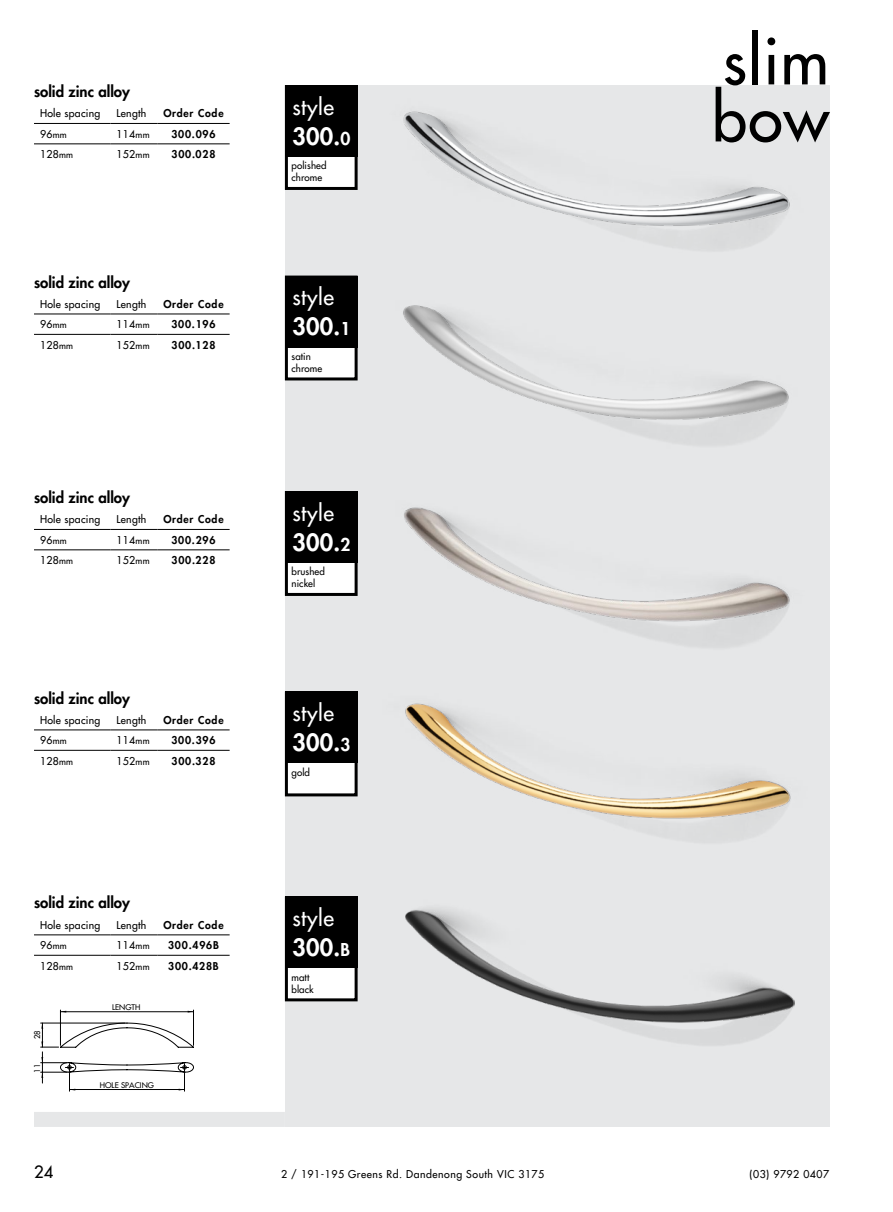
<style>
.page{position:relative;width:893px;height:1212px;background:#fff}
.page>*{position:absolute;margin:0;border:0;box-sizing:border-box;transform-origin:0 0}
.t1{font:63px/57px "Futura LT";letter-spacing:.02em;color:#000}
.t2{font:800 23.25px "Futura LT";letter-spacing:.01em;color:#fff}
.t3{font:21.75px "Futura LT";letter-spacing:.025em;color:#fff}
.t4{font:16.5px "Futura LT";color:#000}
.t5{font:800 15px "Futura LT";color:#000}
.t6{font:10.5px "Futura LT";letter-spacing:.025em;color:#000}
.t7{font:800 10.5px "Futura LT";letter-spacing:.075em;color:#000}
.t8{font:10.5px "Futura LT";letter-spacing:.05em;color:#000}
.t9{font:9.75px/12px "Futura LT";letter-spacing:.01em;color:#000}
.t10{font:7.8px "Futura LT";color:#000;scale:.96 1}
.t11{font:7.5px "Futura LT";color:#000;scale:1.04 1}
.s1{font-size:9px}
.s2{font-size:17.25px}
</style>
<div class="page">
<div style="left:285px;top:85px;width:544px;height:1042px;background:#e6e7e8"></div>
<div style="left:34px;top:1112px;width:251px;height:15px;background:#e6e7e8"></div>
<img style="left:403px;top:111px;width:387px;height:138px">
<img style="left:403px;top:305px;width:386px;height:140px">
<img style="left:404px;top:507px;width:386px;height:140px">
<img style="left:405px;top:703px;width:386px;height:138px">
<img style="left:406px;top:908px;width:388px;height:137px">
<hr style="left:34px;top:123px;width:77px;height:1px;background:#000">
<hr style="left:111px;top:123px;width:46px;height:1px;background:#000">
<hr style="left:157px;top:123px;width:73px;height:1px;background:#000">
<hr style="left:34px;top:144px;width:77px;height:1px;background:#000">
<hr style="left:111px;top:144px;width:46px;height:1px;background:#000">
<hr style="left:157px;top:144px;width:73px;height:1px;background:#000">
<hr style="left:34px;top:314px;width:77px;height:1px;background:#000">
<hr style="left:111px;top:314px;width:46px;height:1px;background:#000">
<hr style="left:157px;top:314px;width:73px;height:1px;background:#000">
<hr style="left:34px;top:334px;width:77px;height:1px;background:#000">
<hr style="left:111px;top:334px;width:46px;height:1px;background:#000">
<hr style="left:157px;top:334px;width:73px;height:1px;background:#000">
<hr style="left:34px;top:529px;width:77px;height:1px;background:#000">
<hr style="left:111px;top:529px;width:46px;height:1px;background:#000">
<hr style="left:157px;top:529px;width:73px;height:1px;background:#000">
<hr style="left:34px;top:550px;width:77px;height:1px;background:#000">
<hr style="left:111px;top:550px;width:46px;height:1px;background:#000">
<hr style="left:157px;top:550px;width:73px;height:1px;background:#000">
<hr style="left:34px;top:730px;width:77px;height:1px;background:#000">
<hr style="left:111px;top:730px;width:46px;height:1px;background:#000">
<hr style="left:157px;top:730px;width:73px;height:1px;background:#000">
<hr style="left:34px;top:750px;width:77px;height:1px;background:#000">
<hr style="left:111px;top:750px;width:46px;height:1px;background:#000">
<hr style="left:157px;top:750px;width:73px;height:1px;background:#000">
<hr style="left:34px;top:934px;width:77px;height:1px;background:#000">
<hr style="left:111px;top:934px;width:46px;height:1px;background:#000">
<hr style="left:157px;top:934px;width:73px;height:1px;background:#000">
<hr style="left:34px;top:955px;width:77px;height:1px;background:#000">
<hr style="left:111px;top:955px;width:46px;height:1px;background:#000">
<hr style="left:157px;top:955px;width:73px;height:1px;background:#000">
<div style="left:286px;top:87px;width:70px;height:101px;background:#fff"></div>
<div style="left:285px;top:85px;width:73px;height:105px;border:3px solid #000"></div>
<div style="left:285px;top:85px;width:73px;height:72px;background:#000"></div>
<div style="left:286px;top:277px;width:70px;height:102px;background:#fff"></div>
<div style="left:285px;top:276px;width:73px;height:104px;border:3px solid #000"></div>
<div style="left:285px;top:276px;width:73px;height:71px;background:#000"></div>
<div style="left:286px;top:492px;width:70px;height:102px;background:#fff"></div>
<div style="left:285px;top:491px;width:73px;height:105px;border:3px solid #000"></div>
<div style="left:285px;top:491px;width:73px;height:72px;background:#000"></div>
<div style="left:286px;top:693px;width:70px;height:102px;background:#fff"></div>
<div style="left:285px;top:691px;width:73px;height:105px;border:3px solid #000"></div>
<div style="left:285px;top:691px;width:73px;height:72px;background:#000"></div>
<div style="left:286px;top:898px;width:70px;height:102px;background:#fff"></div>
<div style="left:285px;top:896px;width:73px;height:105px;border:3px solid #000"></div>
<div style="left:285px;top:896px;width:73px;height:72px;background:#000"></div>
<hr style="left:193px;top:1010px;width:1px;height:35px;background:#000">
<hr style="left:60px;top:1010px;width:1px;height:35px;background:#000">
<hr style="left:60px;top:1011px;width:133px;height:1px;background:#000">
<svg style="left:41px;top:1023px;width:153px;height:68px"></svg>
<h3 class="t5" style="left:34px;top:81px;width:97px">solid zinc alloy</h3>
<p class="t6" style="left:40px;top:107px;width:62px">Hole spacing</p>
<p class="t6" style="left:117px;top:107px;width:31px">Length</p>
<p class="t7" style="left:163px;top:107px;width:62px">Order Code</p>
<p class="t6" style="left:40px;top:127px;width:28px">96<span class="s1">mm</span></p>
<p class="t6" style="left:117px;top:127px;width:35px">114<span class="s1">mm</span></p>
<p class="t7" style="left:171px;top:127px;width:46px">300.096</p>
<p class="t6" style="left:40px;top:148px;width:35px">128<span class="s1">mm</span></p>
<p class="t6" style="left:117px;top:148px;width:35px">152<span class="s1">mm</span></p>
<p class="t7" style="left:172px;top:147px;width:45px">300.028</p>
<h3 class="t5" style="left:34px;top:272px;width:97px">solid zinc alloy</h3>
<p class="t6" style="left:40px;top:297px;width:62px">Hole spacing</p>
<p class="t6" style="left:117px;top:297px;width:31px">Length</p>
<p class="t7" style="left:163px;top:297px;width:62px">Order Code</p>
<p class="t6" style="left:40px;top:318px;width:28px">96<span class="s1">mm</span></p>
<p class="t6" style="left:117px;top:318px;width:35px">114<span class="s1">mm</span></p>
<p class="t7" style="left:171px;top:317px;width:46px">300.196</p>
<p class="t6" style="left:40px;top:338px;width:35px">128<span class="s1">mm</span></p>
<p class="t6" style="left:117px;top:338px;width:35px">152<span class="s1">mm</span></p>
<p class="t7" style="left:172px;top:338px;width:45px">300.128</p>
<h3 class="t5" style="left:34px;top:487px;width:97px">solid zinc alloy</h3>
<p class="t6" style="left:40px;top:513px;width:62px">Hole spacing</p>
<p class="t6" style="left:117px;top:513px;width:31px">Length</p>
<p class="t7" style="left:163px;top:512px;width:62px">Order Code</p>
<p class="t6" style="left:40px;top:533px;width:28px">96<span class="s1">mm</span></p>
<p class="t6" style="left:117px;top:533px;width:35px">114<span class="s1">mm</span></p>
<p class="t7" style="left:171px;top:533px;width:46px">300.296</p>
<p class="t6" style="left:40px;top:553px;width:35px">128<span class="s1">mm</span></p>
<p class="t6" style="left:117px;top:553px;width:35px">152<span class="s1">mm</span></p>
<p class="t7" style="left:172px;top:553px;width:45px">300.228</p>
<h3 class="t5" style="left:34px;top:688px;width:97px">solid zinc alloy</h3>
<p class="t6" style="left:40px;top:713px;width:62px">Hole spacing</p>
<p class="t6" style="left:117px;top:713px;width:31px">Length</p>
<p class="t7" style="left:163px;top:713px;width:62px">Order Code</p>
<p class="t6" style="left:40px;top:733px;width:28px">96<span class="s1">mm</span></p>
<p class="t6" style="left:117px;top:733px;width:35px">114<span class="s1">mm</span></p>
<p class="t7" style="left:171px;top:733px;width:46px">300.396</p>
<p class="t6" style="left:40px;top:754px;width:35px">128<span class="s1">mm</span></p>
<p class="t6" style="left:117px;top:754px;width:35px">152<span class="s1">mm</span></p>
<p class="t7" style="left:172px;top:754px;width:45px">300.328</p>
<h3 class="t5" style="left:34px;top:893px;width:97px">solid zinc alloy</h3>
<p class="t6" style="left:40px;top:918px;width:62px">Hole spacing</p>
<p class="t6" style="left:117px;top:918px;width:31px">Length</p>
<p class="t7" style="left:163px;top:918px;width:62px">Order Code</p>
<p class="t6" style="left:40px;top:938px;width:28px">96<span class="s1">mm</span></p>
<p class="t6" style="left:117px;top:938px;width:35px">114<span class="s1">mm</span></p>
<p class="t7" style="left:168px;top:938px;width:52px">300.496B</p>
<p class="t6" style="left:40px;top:959px;width:35px">128<span class="s1">mm</span></p>
<p class="t6" style="left:117px;top:959px;width:35px">152<span class="s1">mm</span></p>
<p class="t7" style="left:168px;top:959px;width:52px">300.428B</p>
<p class="t10" style="left:32px;top:1039px;width:11px;rotate:-90deg">28</p>
<p class="t10" style="left:32px;top:1072px;width:11px;rotate:-90deg">11</p>
<p class="t11" style="left:112px;top:1002px;width:29px">LENGTH</p>
<p class="t11" style="left:100px;top:1080px;width:54px">HOLE SPACING</p>
<h3 class="t3" style="left:292px;top:92px;width:43px">style</h3>
<h2 class="t2" style="left:292px;top:120px;width:59px">300.<span class="s2">0</span></h2>
<p class="t9" style="left:291px;top:159px;width:37px">polished chrome</p>
<h3 class="t3" style="left:292px;top:283px;width:43px">style</h3>
<h2 class="t2" style="left:292px;top:311px;width:59px">300.<span class="s2">1</span></h2>
<p class="t9" style="left:291px;top:350px;width:32px">satin chrome</p>
<h3 class="t3" style="left:292px;top:498px;width:43px">style</h3>
<h2 class="t2" style="left:292px;top:526px;width:59px">300.<span class="s2">2</span></h2>
<p class="t9" style="left:291px;top:565px;width:35px">brushed nickel</p>
<h3 class="t3" style="left:292px;top:699px;width:43px">style</h3>
<h2 class="t2" style="left:292px;top:727px;width:59px">300.<span class="s2">3</span></h2>
<p class="t9" style="left:291px;top:766px;width:20px">gold</p>
<h3 class="t3" style="left:292px;top:904px;width:43px">style</h3>
<h2 class="t2" style="left:292px;top:932px;width:59px">300.<span class="s2">B</span></h2>
<p class="t9" style="left:291px;top:971px;width:24px">matt black</p>
<h1 class="t1" style="left:712px;top:32px;width:118px">slim bow</h1>
<h3 class="t4" style="left:34px;top:1161px;width:30px">24132</h3>
<p class="t8" style="left:281px;top:1167px;width:265px">2 / 191-195 Greens Rd. Dandenong South VIC 3175</p>
<p class="t8" style="left:749px;top:1167px;width:81px">(03) 9792 0407</p>
</div>
